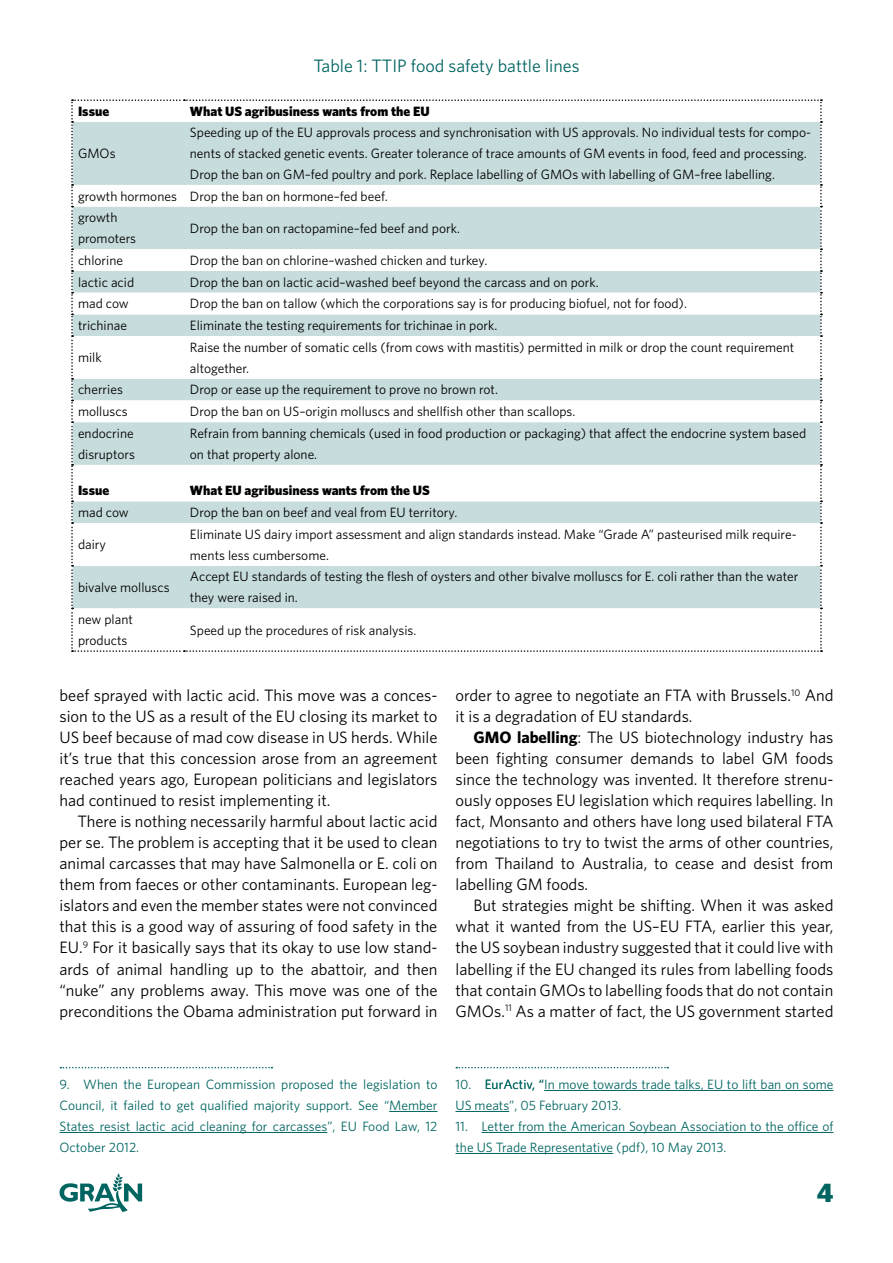
<style>
.page{position:relative;width:893px;height:1263px;background:#fff}
.page>*{position:absolute;margin:0;border:0;box-sizing:border-box;transform-origin:0 0}
.t1{font:900 27px "Whitney";color:#006561}
.t2{font:18px "Whitney";color:#006561}
.t3{font:16.5px/21px "Whitney";color:#000;text-align:justify}
.t4{font:13.5px/21px "Whitney";color:#000}
.t5{font:13.5px/21px "Whitney";color:#006561}
.t6{font:900 13.5px "Whitney";color:#000}
.s1{font-weight:700}
</style>
<div class="page">
<svg style="left:60px;top:1173px;width:82px;height:39px"></svg>
<svg style="left:60px;top:1067px;width:212px;height:1px"></svg>
<hr style="left:389px;top:1111px;width:48px;height:1px;background:#006561">
<hr style="left:60px;top:1132px;width:267px;height:1px;background:#006561">
<svg style="left:456px;top:1067px;width:212px;height:1px"></svg>
<hr style="left:544px;top:1090px;width:289px;height:1px;background:#006561">
<hr style="left:455px;top:1111px;width:54px;height:1px;background:#006561">
<hr style="left:481px;top:1132px;width:352px;height:1px;background:#006561">
<hr style="left:455px;top:1153px;width:158px;height:1px;background:#006561">
<svg style="left:71px;top:99px;width:751px;height:553px"></svg>
<p class="t2" style="left:313px;top:56px;width:268px">Table 1: TTIP food safety battle lines</p>
<p class="t6" style="left:78px;top:103px;width:33px">Issue</p>
<p class="t6" style="left:190px;top:103px;width:241px">What US agribusiness wants from the EU</p>
<p class="t4" style="left:78px;top:142px;width:39px">GMOs</p>
<p class="t4" style="left:190px;top:121px;width:622px">Speeding up of the EU approvals process and synchronisation with US approvals. No individual tests for compo-</p>
<p class="t4" style="left:190px;top:142px;width:618px">nents of stacked genetic events. Greater tolerance of trace amounts of GM events in food, feed and processing.</p>
<p class="t4" style="left:190px;top:163px;width:587px">Drop the ban on GM–fed poultry and pork. Replace labelling of GMOs with labelling of GM–free labelling.</p>
<p class="t4" style="left:78px;top:185px;width:311px">growth hormones Drop the ban on hormone–fed beef.</p>
<p class="t4" style="left:78px;top:207px;width:41px">growth</p>
<p class="t4" style="left:78px;top:228px;width:60px">promoters</p>
<p class="t4" style="left:190px;top:217px;width:272px">Drop the ban on ractopamine–fed beef and pork.</p>
<p class="t4" style="left:78px;top:249px;width:47px">chlorine</p>
<p class="t4" style="left:190px;top:249px;width:299px">Drop the ban on chlorine–washed chicken and turkey.</p>
<p class="t4" style="left:78px;top:271px;width:58px">lactic acid</p>
<p class="t4" style="left:190px;top:271px;width:410px">Drop the ban on lactic acid–washed beef beyond the carcass and on pork.</p>
<p class="t4" style="left:78px;top:293px;width:52px">mad cow</p>
<p class="t4" style="left:190px;top:293px;width:498px">Drop the ban on tallow (which the corporations say is for producing biofuel, not for food).</p>
<p class="t4" style="left:78px;top:315px;width:51px">trichinae</p>
<p class="t4" style="left:190px;top:315px;width:309px">Eliminate the testing requirements for trichinae in pork.</p>
<p class="t4" style="left:78px;top:347px;width:25px">milk</p>
<p class="t4" style="left:190px;top:336px;width:606px">Raise the number of somatic cells (from cows with mastitis) permitted in milk or drop the count requirement altogether.</p>
<p class="t4" style="left:78px;top:379px;width:46px">cherries</p>
<p class="t4" style="left:190px;top:379px;width:310px">Drop or ease up the requirement to prove no brown rot.</p>
<p class="t4" style="left:78px;top:401px;width:51px">molluscs</p>
<p class="t4" style="left:190px;top:401px;width:387px">Drop the ban on US–origin molluscs and shellfish other than scallops.</p>
<p class="t4" style="left:78px;top:422px;width:58px">endocrine disruptors</p>
<p class="t4" style="left:190px;top:422px;width:618px">Refrain from banning chemicals (used in food production or packaging) that affect the endocrine system based on that property alone.</p>
<p class="t6" style="left:78px;top:482px;width:33px">Issue</p>
<p class="t6" style="left:190px;top:482px;width:241px">What EU agribusiness wants from the US</p>
<p class="t4" style="left:78px;top:501px;width:52px">mad cow</p>
<p class="t4" style="left:190px;top:501px;width:269px">Drop the ban on beef and veal from EU territory.</p>
<p class="t4" style="left:78px;top:534px;width:30px">dairy</p>
<p class="t4" style="left:190px;top:523px;width:608px">Eliminate US dairy import assessment and align standards instead. Make “Grade A” pasteurised milk require&shy;ments less cumbersome.</p>
<p class="t4" style="left:78px;top:576px;width:93px">bivalve molluscs</p>
<p class="t4" style="left:190px;top:566px;width:610px">Accept EU standards of testing the flesh of oysters and other bivalve molluscs for E. coli rather than the water they were raised in.</p>
<p class="t4" style="left:78px;top:609px;width:56px">new plant products</p>
<p class="t4" style="left:190px;top:619px;width:228px">Speed up the procedures of risk analysis.</p>
<p class="t3" style="left:60px;top:685px;width:379px">beef sprayed with lactic acid. This move was a conces&shy;sion to the US as a result of the EU closing its market to US beef because of mad cow disease in US herds. While it’s true that this concession arose from an agreement reached years ago, European politicians and legislators had continued to resist implementing it.</p>
<p class="t3" style="left:60px;top:811px;width:379px;text-indent:18px">There is nothing necessarily harmful about lactic acid per se. The problem is accepting that it be used to clean animal carcasses that may have Salmonella or E. coli on them from faeces or other contaminants. European leg&shy;islators and even the member states were not convinced that this is a good way of assuring of food safety in the EU.<sup>9</sup> For it basically says that its okay to use low stand&shy;ards of animal handling up to the abattoir, and then “nuke” any problems away. This move was one of the preconditions the Obama administration put forward in</p>
<p class="t3" style="left:455px;top:685px;width:379px">order to agree to negotiate an FTA with Brussels.<sup>10</sup> And it is a degradation of EU standards.</p>
<p class="t3" style="left:455px;top:727px;width:379px;text-indent:18px"><span class="s1">GMO labelling</span>: The US biotechnology industry has been fighting consumer demands to label GM foods since the technology was invented. It therefore strenu&shy;ously opposes EU legislation which requires labelling. In fact, Monsanto and others have long used bilateral FTA negotiations to try to twist the arms of other countries, from Thailand to Australia, to cease and desist from labelling GM foods.</p>
<p class="t3" style="left:455px;top:895px;width:379px;text-indent:18px">But strategies might be shifting. When it was asked what it wanted from the US–EU FTA, earlier this year, the US soybean industry suggested that it could live with labelling if the EU changed its rules from labelling foods that contain GMOs to labelling foods that do not contain GMOs.<sup>11</sup> As a matter of fact, the US government started</p>
<p class="t5" style="left:60px;top:1073px;width:379px;text-align:justify">9. When the European Commission proposed the legislation to Council, it failed to get qualified majority support. See “Member States resist lactic acid cleaning for carcasses”, EU Food Law, 12<br>October 2012.</p>
<p class="t5" style="left:455px;top:1073px;width:379px;text-indent:29px">EurActiv, “In move towards trade talks, EU to lift ban on some<br>US meats”, 05 February 2013.</p>
<p class="t5" style="left:455px;top:1115px;width:379px">11. Letter from the American Soybean Association to the office of the US Trade Representative (pdf), 10 May 2013.</p>
<p class="t5" style="left:455px;top:1073px;width:17px">10.</p>
<h1 class="t1" style="left:817px;top:1176px;width:18px">4</h1>
</div>
